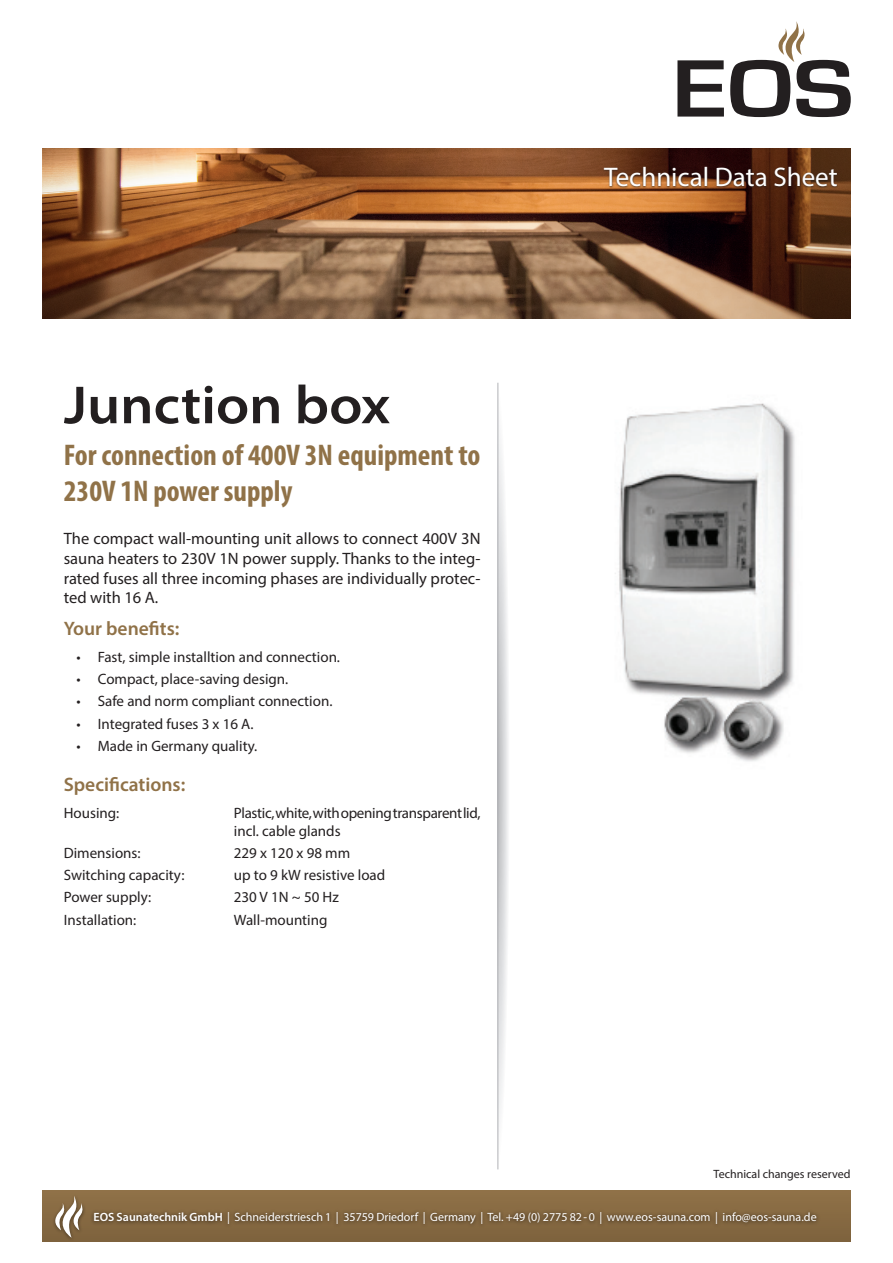
<style>
.page{position:relative;width:893px;height:1263px;background:#fff}
.page>*{position:absolute;margin:0;border:0;box-sizing:border-box;transform-origin:0 0}
.t1{font:600 semi-expanded 54px "Myriad Pro";color:#231f20}
.t2{font:700 condensed 30px/36px "Myriad Pro";color:#907248}
.t3{font:27px "Myriad Pro";color:#fff}
.Fließtest{font:600 19.5px "Myriad Pro";color:#907248}
.Fließtest-2{font:16.5px/19.8px "Myriad Pro";color:#231f20;text-align:justify}
.t4{font:15px "Myriad Pro";color:#231f20}
.t5{font:15px/18px "Myriad Pro";letter-spacing:-.02em;color:#231f20}
.t6{font:12px "Myriad Pro";color:#fff}
.t7{font:12px "Myriad Pro";color:#231f20}
.s1{font-weight:600}
</style>
<div class="page">
<div style="left:43px;top:1191px;width:807px;height:51px;background:#8a6d44"></div>
<svg style="left:677px;top:60px;width:47px;height:57px"></svg>
<svg style="left:730px;top:21px;width:121px;height:96px"></svg>
<img style="left:43px;top:149px;width:807px;height:170px">
<div style="left:90px;top:1208px;width:731px;height:20px;background:#231f20;opacity:.75"></div>
<div style="left:52px;top:1194px;width:34px;height:48px;background:#7e633d"></div>
<svg style="left:53px;top:1195px;width:31px;height:43px"></svg>
<svg style="left:498px;top:383px;width:10px;height:786px"></svg>
<hr style="left:497px;top:383px;width:1px;height:786px;background:#b2b3b7">
<img style="left:615px;top:403px;width:180px;height:359px">
<div style="left:602px;top:166px;width:237px;height:23px;background:#231f20;opacity:.75"></div>
<p class="t1" style="left:64px;top:370px;width:328px">Junction box</p>
<p class="t2" style="left:64px;top:436px;width:418px">For connection of 400V 3N equipment to<br>230V 1N power supply</p>
<p class="Fließtest-2" style="left:64px;top:528px;width:418px">The compact wall-mounting unit allows to connect 400V 3N sauna heaters to 230V 1N power supply. Thanks to the integ&shy;rated fuses all three incoming phases are individually protec&shy;ted with 16 A.</p>
<p class="Fließtest" style="left:64px;top:616px;width:117px">Your benefits:</p>
<p class="t4" style="left:77px;top:647px;width:265px">• Fast, simple installtion and connection.</p>
<p class="t4" style="left:77px;top:670px;width:213px">• Compact, place-saving design.</p>
<p class="t4" style="left:77px;top:692px;width:257px">• Safe and norm compliant connection.</p>
<p class="t4" style="left:77px;top:714px;width:179px">• Integrated fuses 3 x 16 A.</p>
<p class="t4" style="left:77px;top:736px;width:182px">• Made in Germany quality.</p>
<p class="Fließtest" style="left:64px;top:772px;width:123px">Specifications:</p>
<p class="t4" style="left:64px;top:803px;width:57px">Housing:</p>
<p class="t5" style="left:234px;top:803px;width:248px">Plastic, white, with opening transparent lid, incl. cable glands</p>
<p class="t4" style="left:64px;top:844px;width:78px">Dimensions:</p>
<p class="t4" style="left:234px;top:844px;width:118px">229 x 120 x 98 mm</p>
<p class="t4" style="left:64px;top:866px;width:122px">Switching capacity:</p>
<p class="t4" style="left:234px;top:866px;width:153px">up to 9 kW resistive load</p>
<p class="t4" style="left:64px;top:888px;width:89px">Power supply:</p>
<p class="t4" style="left:234px;top:888px;width:107px">230 V 1N ~ 50 Hz</p>
<p class="t4" style="left:64px;top:910px;width:74px">Installation:</p>
<p class="t4" style="left:234px;top:910px;width:95px">Wall-mounting</p>
<p class="t3" style="left:604px;top:160px;width:235px">Technical Data Sheet</p>
<p class="t7" style="left:713px;top:1167px;width:138px">Technical changes reserved</p>
<p class="t6" style="left:94px;top:1210px;width:725px"><span class="s1">EOS Saunatechnik GmbH</span> | Schneiderstriesch 1 | 35759 Driedorf | Germany | Tel. +49 (0) 2775 82 - 0 | www.eos-sauna.com | info@eos-sauna.de</p>
</div>
